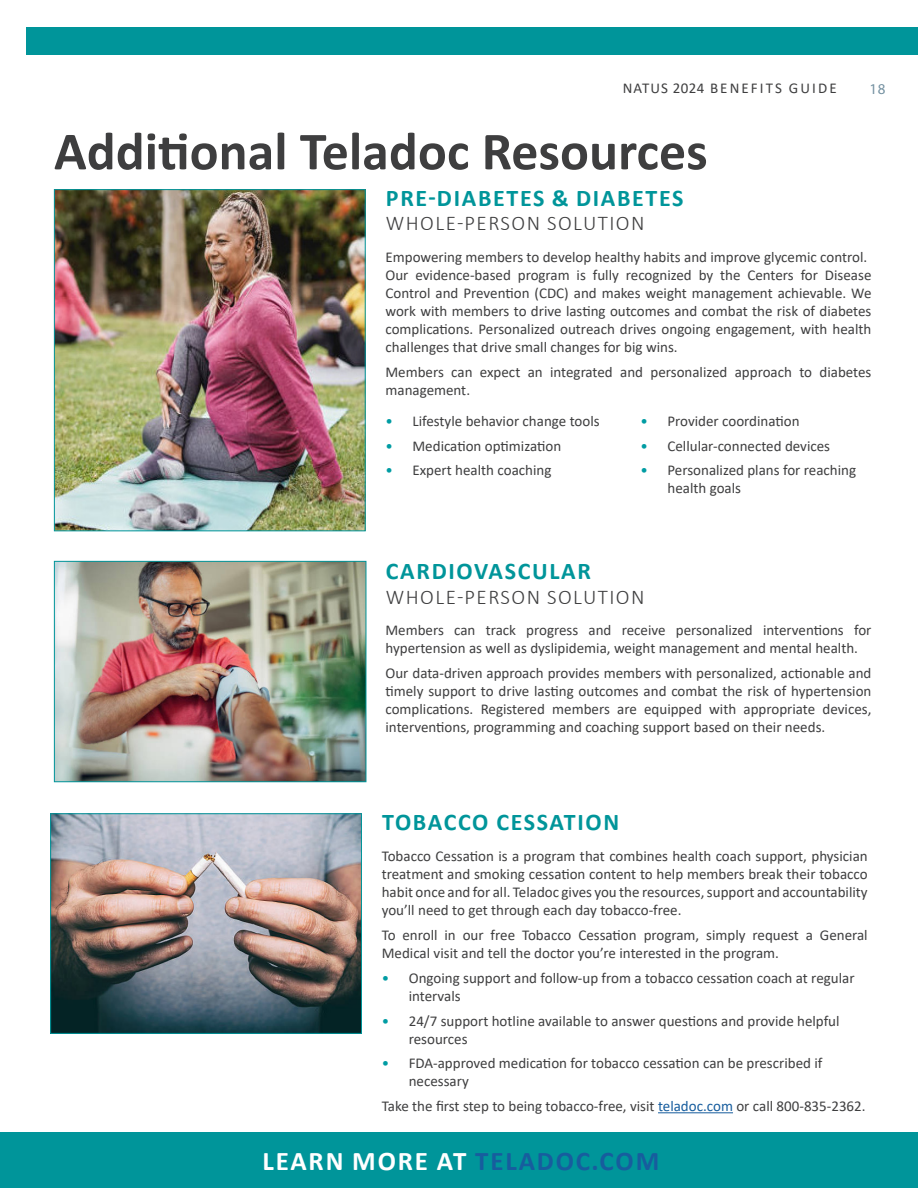
<style>
.page{position:relative;width:918px;height:1188px;background:#fff}
.page>*{position:absolute;margin:0;border:0;box-sizing:border-box;transform-origin:0 0}
.Natus_-_Page_Header{font:700 54px "Calibri";color:#3e3e3f}
.Natus_-_Sub_Headers{font:700 27px "Calibri";letter-spacing:.07em;color:#fff}
.Natus_-_Sub_Headers-2{font:700 24px "Calibri";letter-spacing:.07em;color:#00959a}
.Natus_-_Sub_Headers-3{font:300 21px "Calibri";letter-spacing:.07em;color:#3e3e3f}
.A_-_Table_-_Body_Tex{font:15px/18px "Calibri";color:#3e3e3f}
.A_-_Table_-_Body_Tex-2{font:15px "Calibri";letter-spacing:.14em;color:#3e3e3f}
.t1{font:15px "Myriad Pro";color:#7491a1}
.s1{color:#009ca3}
.s2{color:#175d9e}
</style>
<div class="page">
<div style="left:26px;top:28px;width:892px;height:1093px;background:#00959a"></div>
<div style="left:0;top:55px;width:918px;height:1078px;background:#fff"></div>
<img style="left:56px;top:191px;width:308px;height:338px">
<div style="left:54px;top:189px;width:312px;height:342px;border:1px solid #00959a"></div>
<img style="left:52px;top:815px;width:308px;height:217px">
<div style="left:50px;top:813px;width:312px;height:221px;border:1px solid #00959a"></div>
<hr style="left:658px;top:1112px;width:75px;height:1px;background:#175d9e">
<img style="left:56px;top:563px;width:308px;height:217px">
<div style="left:54px;top:561px;width:312px;height:221px;border:1px solid #00959a"></div>
<div style="left:0;top:1133px;width:918px;height:55px;background:#00959a"></div>
<p class="A_-_Table_-_Body_Tex-2" style="left:623px;top:78px;width:215px">NATUS 2024 BENEFITS GUIDE</p>
<p class="t1" style="left:870px;top:80px;width:17px">18</p>
<p class="Natus_-_Page_Header" style="left:54px;top:113px;width:655px">Additional Teladoc Resources</p>
<p class="Natus_-_Sub_Headers-2" style="left:386px;top:181px;width:299px">PRE-DIABETES &amp; DIABETES</p>
<p class="Natus_-_Sub_Headers-3" style="left:386px;top:210px;width:260px">WHOLE-PERSON SOLUTION</p>
<p class="A_-_Table_-_Body_Tex" style="left:385px;top:248px;width:483px">Empowering members to develop healthy habits and improve glycemic control.</p>
<p class="A_-_Table_-_Body_Tex" style="left:385px;top:266px;width:488px;text-align:justify">Our evidence-based program is fully recognized by the Centers for Disease Control and Prevention (CDC) and makes weight management achievable. We work with members to drive lasting outcomes and combat the risk of diabetes complications. Personalized outreach drives ongoing engagement, with health challenges that drive small changes for big wins.</p>
<p class="A_-_Table_-_Body_Tex" style="left:385px;top:362px;width:488px">Members can expect an integrated and personalized approach to diabetes management.</p>
<p class="A_-_Table_-_Body_Tex" style="left:385px;top:412px;width:216px"><span class="s1">•</span> Lifestyle behavior change tools</p>
<p class="A_-_Table_-_Body_Tex" style="left:385px;top:436px;width:177px"><span class="s1">•</span> Medication optimization</p>
<p class="A_-_Table_-_Body_Tex" style="left:385px;top:461px;width:167px"><span class="s1">•</span> Expert health coaching</p>
<p class="A_-_Table_-_Body_Tex" style="left:640px;top:412px;width:161px"><span class="s1">•</span> Provider coordination</p>
<p class="A_-_Table_-_Body_Tex" style="left:640px;top:436px;width:191px"><span class="s1">•</span> Cellular-connected devices</p>
<p class="A_-_Table_-_Body_Tex" style="left:667px;top:461px;width:190px;text-indent:-27px"><span class="s1">•</span> Personalized plans for reaching health goals</p>
<p class="Natus_-_Sub_Headers-2" style="left:386px;top:554px;width:207px">CARDIOVASCULAR</p>
<p class="Natus_-_Sub_Headers-3" style="left:386px;top:584px;width:260px">WHOLE-PERSON SOLUTION</p>
<p class="A_-_Table_-_Body_Tex" style="left:385px;top:621px;width:487px">Members can track progress and receive personalized interventions for hypertension as well as dyslipidemia, weight management and mental health.</p>
<p class="A_-_Table_-_Body_Tex" style="left:385px;top:664px;width:488px;text-align:justify">Our data-driven approach provides members with personalized, actionable and timely support to drive lasting outcomes and combat the risk of hypertension complications. Registered members are equipped with appropriate devices, interventions, programming and coaching support based on their needs.</p>
<p class="Natus_-_Sub_Headers-2" style="left:382px;top:805px;width:238px">TOBACCO CESSATION</p>
<p class="A_-_Table_-_Body_Tex" style="left:382px;top:847px;width:487px;text-align:justify">Tobacco Cessation is a program that combines health coach support, physician treatment and smoking cessation content to help members break their tobacco habit once and for all. Teladoc gives you the resources, support and accountability you’ll need to get through each day tobacco-free.</p>
<p class="A_-_Table_-_Body_Tex" style="left:382px;top:926px;width:487px">To enroll in our free Tobacco Cessation program, simply request a General<br>Medical visit and tell the doctor you’re interested in the program.</p>
<p class="A_-_Table_-_Body_Tex" style="left:409px;top:969px;width:447px;text-indent:-27px"><span class="s1">•</span> Ongoing support and follow-up from a tobacco cessation coach at regular intervals</p>
<p class="A_-_Table_-_Body_Tex" style="left:409px;top:1011px;width:432px;text-indent:-27px"><span class="s1">•</span> 24/7 support hotline available to answer questions and provide helpful resources</p>
<p class="A_-_Table_-_Body_Tex" style="left:409px;top:1054px;width:415px;text-indent:-27px"><span class="s1">•</span> FDA-approved medication for tobacco cessation can be prescribed if necessary</p>
<p class="A_-_Table_-_Body_Tex" style="left:382px;top:1097px;width:485px">Take the first step to being tobacco-free, visit <span class="s2">teladoc.com</span> or call 800-835-2362.</p>
<p class="Natus_-_Sub_Headers" style="left:262px;top:1142px;width:398px">LEARN MORE AT <span class="s2">TELADOC.COM</span></p>
</div>
